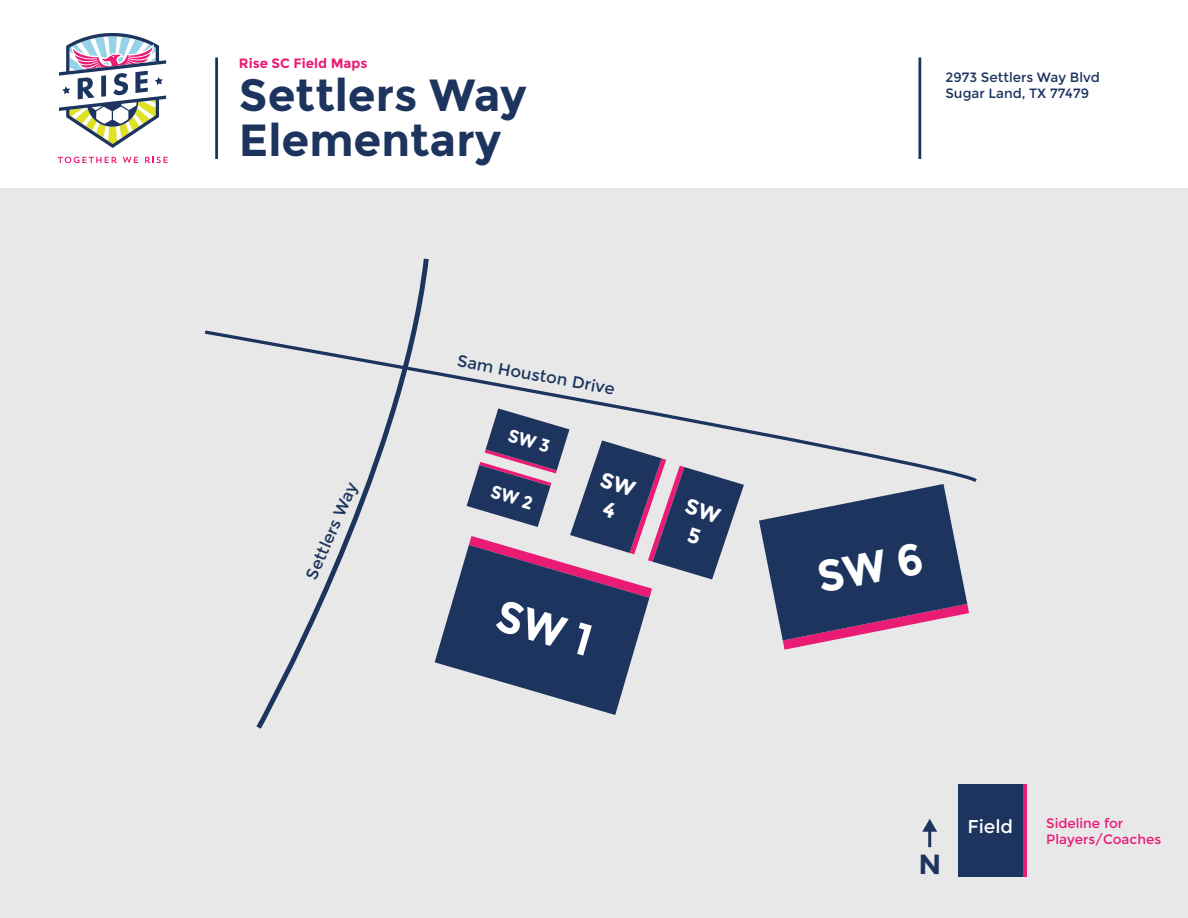
<style>
.page{position:relative;width:1188px;height:918px;background:#fff}
.page>*{position:absolute;margin:0;border:0;box-sizing:border-box;transform-origin:0 0}
.t1{font:700 45px/45px "Montserrat";color:#1d355e}
.t2{font:700 27.9px "Montserrat";color:#1d355e}
.t3{font:18.6px "Montserrat";letter-spacing:-.005em;color:#fff}
.t4{font:16.5px "Montserrat";color:#1d355e}
.t5{font:13.5px/16.2px "Montserrat";color:#1d355e}
.t6{font:13.5px/16.2px "Montserrat";color:#ea1b75}
.t7{font:700 13.5px "Montserrat";color:#ea1b75}
</style>
<div class="page">
<div style="left:0;top:189px;width:1188px;height:729px;background:#e8e8e8"></div>
<div style="left:1022px;top:784px;width:5px;height:92px;background:#ea1b75"></div>
<div style="left:958px;top:784px;width:64px;height:92px;background:#1d355e"></div>
<svg style="left:59px;top:33px;width:107px;height:115px"></svg>
<svg style="left:58px;top:157px;width:59px;height:6px"></svg>
<svg style="left:123px;top:157px;width:15px;height:6px"></svg>
<svg style="left:145px;top:157px;width:23px;height:6px"></svg>
<hr style="left:215px;top:57px;width:3px;height:102px;background:#1d355e">
<hr style="left:918px;top:57px;width:3px;height:102px;background:#1d355e">
<hr style="left:928px;top:830px;width:3px;height:17px;background:#1d355e">
<svg style="left:922px;top:819px;width:15px;height:13px"></svg>
<svg style="left:256px;top:258px;width:173px;height:471px"></svg>
<svg style="left:204px;top:329px;width:773px;height:156px"></svg>
<svg style="left:759px;top:484px;width:210px;height:166px"></svg>
<svg style="left:435px;top:408px;width:309px;height:307px"></svg>
<p class="t7" style="left:239px;top:55px;width:130px">Rise SC Field Maps</p>
<h1 class="t1" style="left:239px;top:72px;width:289px">Settlers Way<br>Elementary</h1>
<p class="t4" style="left:302px;top:574px;width:106px;rotate:-66deg">Settlers Way</p>
<p class="t4" style="left:459px;top:352px;width:161px;rotate:10deg">Sam Houston Drive</p>
<p class="t5" style="left:945px;top:69px;width:156px">2973 Settlers Way Blvd<br>Sugar Land, TX 77479</p>
<h2 class="t2" style="left:918px;top:848px;width:24px">N</h2>
<h3 class="t3" style="left:968px;top:816px;width:47px">Field</h3>
<p class="t6" style="left:1046px;top:815px;width:116px">Sideline for<br>Players/Coaches</p>
</div>
